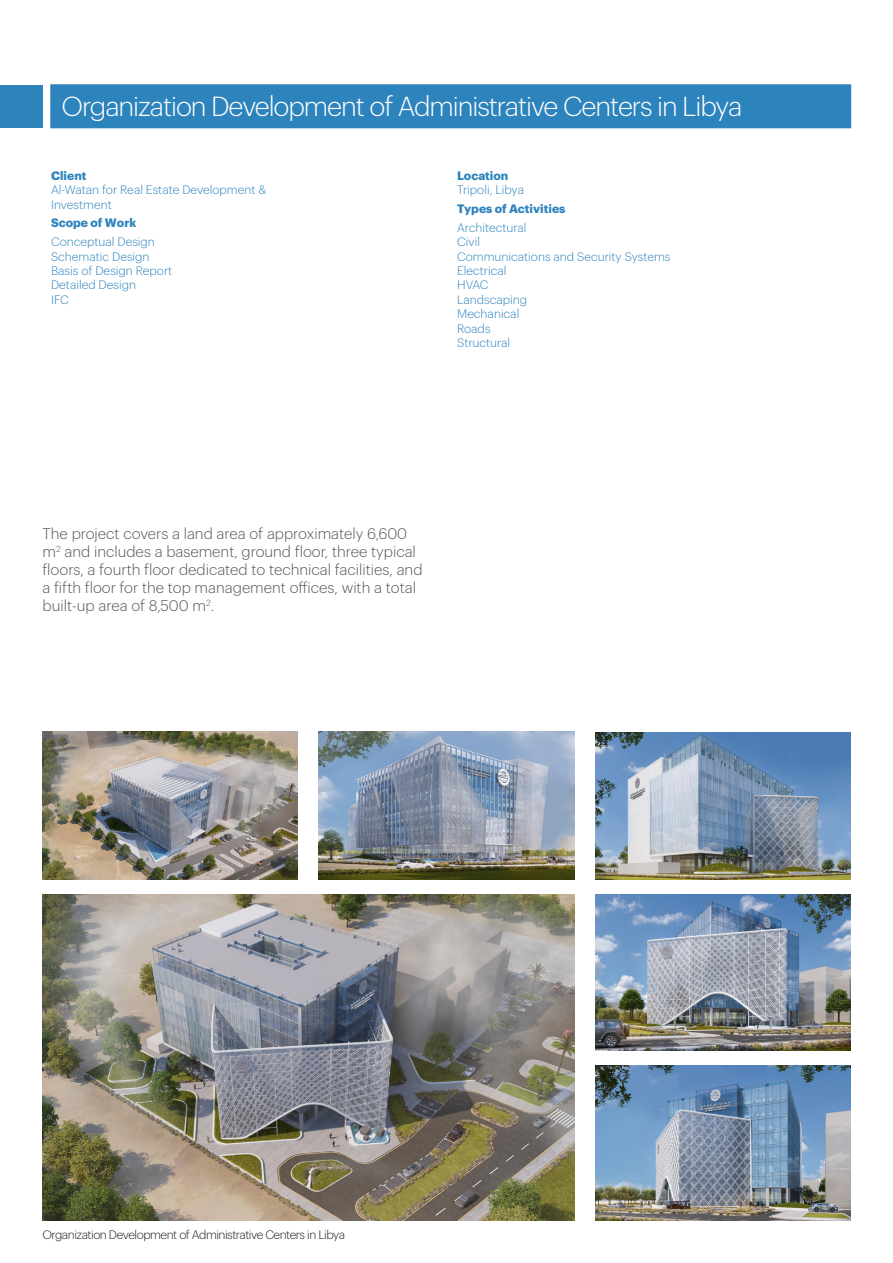
<style>
.page{position:relative;width:893px;height:1263px;background:#fff}
.page>*{position:absolute;margin:0;border:0;box-sizing:border-box;transform-origin:0 0}
.t1{font:300 27px "Graphik";letter-spacing:-.04em;color:#fff}
.t2{font:300 15px/18px "Graphik";color:#54555a}
.t3{font:300 12px/14.4px "Graphik";color:#2f84be}
.t4{font:300 12px "Graphik";letter-spacing:-.04em;color:#231f20}
.t5{font:700 12px "Graphik";color:#2f84be}
</style>
<div class="page">
<div style="left:0;top:85px;width:43px;height:43px;background:#2f84be"></div>
<div style="left:50px;top:84px;width:801px;height:44px;background:#2d84bc;border:2px solid #2d84bc"></div>
<img style="left:43px;top:895px;width:531px;height:325px">
<img style="left:43px;top:731px;width:255px;height:149px">
<img style="left:319px;top:731px;width:255px;height:149px">
<img style="left:595px;top:1065px;width:255px;height:155px">
<img style="left:595px;top:895px;width:255px;height:155px">
<img style="left:595px;top:732px;width:255px;height:148px">
<p class="t1" style="left:62px;top:87px;width:682px">Organization Development of Administrative Centers in Libya</p>
<p class="t5" style="left:51px;top:166px;width:37px">Client</p>
<p class="t3" style="left:51px;top:182px;width:217px">Al-Watan for Real Estate Development &amp;<br>Investment</p>
<p class="t5" style="left:51px;top:214px;width:87px">Scope of Work</p>
<p class="t3" style="left:51px;top:234px;width:105px">Conceptual Design</p>
<p class="t3" style="left:51px;top:248px;width:100px">Schematic Design</p>
<p class="t3" style="left:51px;top:262px;width:123px">Basis of Design Report</p>
<p class="t3" style="left:51px;top:277px;width:87px">Detailed Design</p>
<p class="t3" style="left:51px;top:291px;width:19px">IFC</p>
<p class="t5" style="left:457px;top:166px;width:53px">Location</p>
<p class="t3" style="left:457px;top:182px;width:68px">Tripoli, Libya</p>
<p class="t5" style="left:457px;top:199px;width:110px">Types of Activities</p>
<p class="t3" style="left:457px;top:219px;width:71px">Architectural</p>
<p class="t3" style="left:457px;top:234px;width:24px">Civil</p>
<p class="t3" style="left:457px;top:248px;width:215px">Communications and Security Systems</p>
<p class="t3" style="left:457px;top:262px;width:51px">Electrical</p>
<p class="t3" style="left:457px;top:277px;width:33px">HVAC</p>
<p class="t3" style="left:457px;top:291px;width:71px">Landscaping</p>
<p class="t3" style="left:457px;top:306px;width:64px">Mechanical</p>
<p class="t3" style="left:457px;top:320px;width:35px">Roads</p>
<p class="t3" style="left:457px;top:334px;width:55px">Structural</p>
<p class="t2" style="left:43px;top:523px;width:381px">The project covers a land area of approximately 6,600 m<sup>2</sup> and includes a basement, ground floor, three typical floors, a fourth floor dedicated to technical facilities, and a fifth floor for the top management offices, with a total built-up area of 8,500 m<sup>2</sup>.</p>
<p class="t4" style="left:43px;top:1226px;width:304px">Organization Development of Administrative Centers in Libya</p>
</div>
